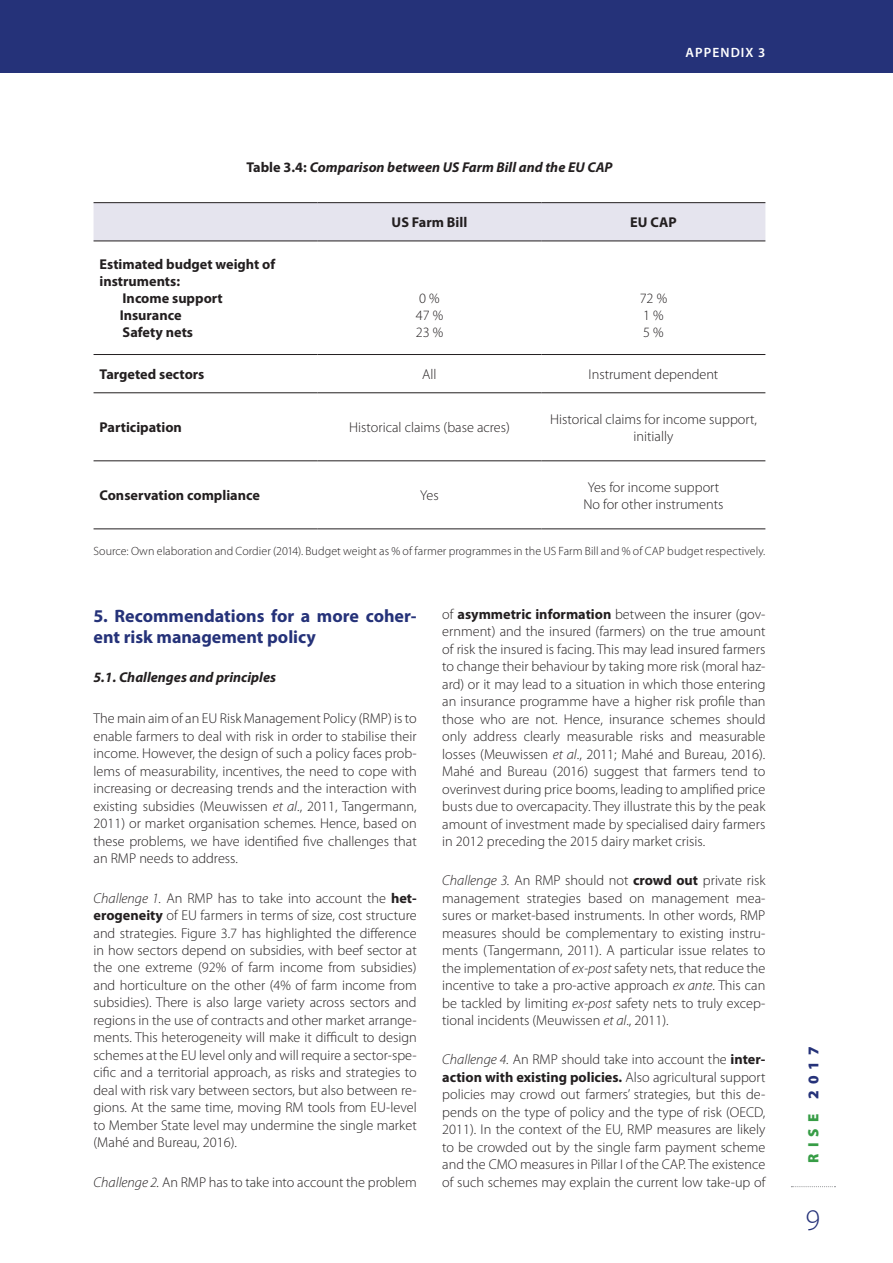
<style>
.page{position:relative;width:893px;height:1263px;background:#fff}
.page>*{position:absolute;margin:0;border:0;box-sizing:border-box;transform-origin:0 0}
.t1{font:300 30px "Myriad Pro";color:#253279}
.t2{font:700 18px/21.1px "Myriad Pro";color:#253279}
.t3{font:900 15px "Myriad Pro";letter-spacing:.4em;color:#379d46}
.t4{font:300 14.25px/17.4px "Myriad Pro";color:#231f20;text-align:justify}
.t5{font:700 14.25px "Myriad Pro";color:#231f20}
.t6{font:italic 700 14.25px "Myriad Pro";color:#231f20}
.t7{font:600 13.5px "Myriad Pro";letter-spacing:.08em;color:#fff}
.t8{font:300 12px "Myriad Pro";letter-spacing:.005em;color:#231f20}
.s1{font-style:normal}
.s2{font-style:italic}
.s3{font-weight:700}
.s4{color:#253279}
</style>
<div class="page">
<svg style="left:791px;top:1186px;width:44px;height:1px"></svg>
<div style="left:0;top:0;width:893px;height:72px;background:#253279"></div>
<div style="left:94px;top:203px;width:671px;height:38px;background:#e5e4ee"></div>
<hr style="left:94px;top:202px;width:223px;height:1px;background:#231f20">
<hr style="left:317px;top:202px;width:224px;height:1px;background:#231f20">
<hr style="left:541px;top:202px;width:224px;height:1px;background:#231f20">
<hr style="left:94px;top:241px;width:223px;height:1px;background:#231f20">
<hr style="left:317px;top:241px;width:224px;height:1px;background:#231f20">
<hr style="left:541px;top:241px;width:224px;height:1px;background:#231f20">
<hr style="left:94px;top:354px;width:223px;height:1px;background:#231f20">
<hr style="left:317px;top:354px;width:224px;height:1px;background:#231f20">
<hr style="left:541px;top:354px;width:224px;height:1px;background:#231f20">
<hr style="left:94px;top:392px;width:223px;height:1px;background:#231f20">
<hr style="left:317px;top:392px;width:224px;height:1px;background:#231f20">
<hr style="left:541px;top:392px;width:224px;height:1px;background:#231f20">
<hr style="left:94px;top:460px;width:223px;height:1px;background:#231f20">
<hr style="left:317px;top:460px;width:224px;height:1px;background:#231f20">
<hr style="left:541px;top:460px;width:224px;height:1px;background:#231f20">
<hr style="left:94px;top:528px;width:223px;height:1px;background:#231f20">
<hr style="left:317px;top:528px;width:224px;height:1px;background:#231f20">
<hr style="left:541px;top:528px;width:224px;height:1px;background:#231f20">
<p class="t7" style="left:685px;top:45px;width:81px">APPENDIX 3</p>
<p class="t6" style="left:246px;top:160px;width:368px"><span class="s1">Table 3.4:</span> Comparison between US Farm Bill and the EU CAP</p>
<p class="t5" style="left:100px;top:256px;width:177px">Estimated budget weight of</p>
<p class="t5" style="left:100px;top:273px;width:82px">instruments:</p>
<p class="t5" style="left:123px;top:290px;width:102px">Income support</p>
<p class="t5" style="left:120px;top:307px;width:63px">Insurance</p>
<p class="t5" style="left:123px;top:324px;width:72px">Safety nets</p>
<p class="t5" style="left:392px;top:214px;width:77px">US Farm Bill</p>
<p class="t5" style="left:630px;top:214px;width:48px">EU CAP</p>
<p class="t4" style="left:416px;top:290px;width:29px;text-align:left">0 %<br>47 %<br>23 %</p>
<p class="t4" style="left:640px;top:290px;width:29px;text-align:left">72 %<br>1 %<br>5 %</p>
<p class="t5" style="left:100px;top:366px;width:106px">Targeted sectors</p>
<p class="t4" style="left:422px;top:366px;width:16px">All</p>
<p class="t4" style="left:588px;top:366px;width:131px">Instrument dependent</p>
<p class="t5" style="left:100px;top:419px;width:84px">Participation</p>
<p class="t4" style="left:349px;top:419px;width:162px">Historical claims (base acres)</p>
<p class="t4" style="left:550px;top:410px;width:208px;text-align:center">Historical claims for income support, initially</p>
<p class="t5" style="left:100px;top:487px;width:162px">Conservation compliance</p>
<p class="t4" style="left:420px;top:487px;width:20px">Yes</p>
<p class="t4" style="left:583px;top:479px;width:142px;text-align:center">Yes for income support<br>No for other instruments</p>
<p class="t8" style="left:94px;top:544px;width:673px">Source: Own elaboration and Cordier (2014). Budget weight as % of farmer programmes in the US Farm Bill and % of CAP budget respectively.</p>
<p class="t2" style="left:94px;top:605px;width:325px">5. Recommendations for a more coher&shy;ent risk management policy</p>
<p class="t6" style="left:94px;top:669px;width:184px">5.1. Challenges and principles</p>
<p class="t4" style="left:94px;top:710px;width:325px">The main aim of an EU Risk Management Policy (RMP) is to enable farmers to deal with risk in order to stabilise their income. However, the design of such a policy faces prob&shy;lems of measurability, incentives, the need to cope with increasing or decreasing trends and the interaction with existing subsidies (Meuwissen <span class="s2">et al</span>., 2011, Tangermann, 2011) or market organisation schemes. Hence, based on these problems, we have identified five challenges that an RMP needs to address.</p>
<p class="t4" style="left:94px;top:889px;width:325px"><span class="s2">Challenge 1.</span> An RMP has to take into account the <span class="s3">het&shy;erogeneity</span> of EU farmers in terms of size, cost structure and strategies. Figure 3.7 has highlighted the difference in how sectors depend on subsidies, with beef sector at the one extreme (92% of farm income from subsidies) and horticulture on the other (4% of farm income from subsidies). There is also large variety across sectors and regions in the use of contracts and other market arrange&shy;ments. This heterogeneity will make it difficult to design schemes at the EU level only and will require a sector-spe&shy;cific and a territorial approach, as risks and strategies to deal with risk vary between sectors, but also between re&shy;gions. At the same time, moving RM tools from EU-level to Member State level may undermine the single market (Mahé and Bureau, 2016).</p>
<p class="t4" style="left:94px;top:1173px;width:325px"><span class="s2">Challenge 2.</span> An RMP has to take into account the problem</p>
<p class="t4" style="left:442px;top:606px;width:325px">of <span class="s3">asymmetric information</span> between the insurer (gov&shy;ernment) and the insured (farmers) on the true amount of risk the insured is facing. This may lead insured farmers to change their behaviour by taking more risk (moral haz&shy;ard) or it may lead to a situation in which those entering an insurance programme have a higher risk profile than those who are not. Hence, insurance schemes should only address clearly measurable risks and measurable losses (Meuwissen <span class="s2">et al</span>., 2011; Mahé and Bureau, 2016).<br>Mahé and Bureau (2016) suggest that farmers tend to overinvest during price booms, leading to amplified price busts due to overcapacity. They illustrate this by the peak amount of investment made by specialised dairy farmers in 2012 preceding the 2015 dairy market crisis.</p>
<p class="t4" style="left:442px;top:872px;width:325px"><span class="s2">Challenge 3.</span> An RMP should not <span class="s3">crowd out</span> private risk management strategies based on management mea&shy;sures or market-based instruments. In other words, RMP measures should be complementary to existing instru&shy;ments (Tangermann, 2011). A particular issue relates to the implementation of <span class="s2">ex-post</span> safety nets, that reduce the incentive to take a pro-active approach <span class="s2">ex ante</span>. This can be tackled by limiting <span class="s2">ex-post</span> safety nets to truly excep&shy;tional incidents (Meuwissen <span class="s2">et al</span>., 2011).</p>
<p class="t4" style="left:442px;top:1051px;width:325px"><span class="s2">Challenge 4.</span> An RMP should take into account the <span class="s3">inter&shy;action with existing policies.</span> Also agricultural support policies may crowd out farmers’ strategies, but this de&shy;pends on the type of policy and the type of risk (OECD, 2011). In the context of the EU, RMP measures are likely to be crowded out by the single farm payment scheme and the CMO measures in Pillar I of the CAP. The existence of such schemes may explain the current low take-up of</p>
<p class="t3" style="left:805px;top:1162px;width:117px;rotate:-90deg">RISE <span class="s4">2017</span></p>
<h1 class="t1" style="left:806px;top:1203px;width:16px">9</h1>
</div>
